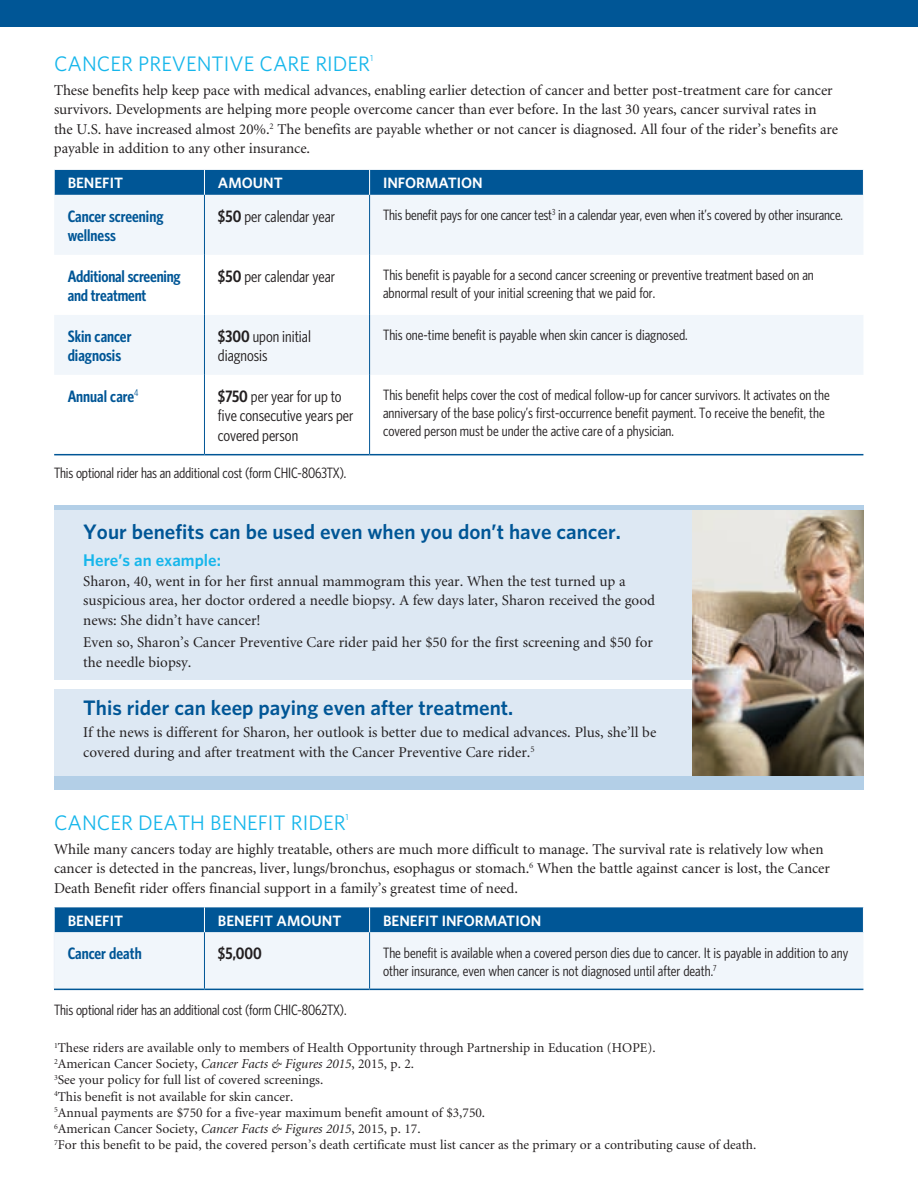
<style>
.page{position:relative;width:918px;height:1188px;background:#fff}
.page>*{position:absolute;margin:0;border:0;box-sizing:border-box;transform-origin:0 0}
.t1{font:600 21px "Whitney";color:#005696}
.t2{font:21px "Whitney";color:#16b6eb}
.t3{font:600 16.95px "Whitney";color:#16b6eb}
.t4{font:16.5px/19.8px "Whitney Condensed";color:#231f20}
.t5{font:600 16.5px/19.8px "Whitney Condensed";color:#005696}
.t6{font:600 16.5px "Whitney Condensed";color:#231f20}
.t7{font:15px/19.5px "Minion";letter-spacing:-.005em;color:#231f20}
.t8{font:15px/18px "Whitney Condensed";color:#231f20}
.t9{font:600 15px "Whitney";color:#fff}
.t10{font:13.5px/16.2px "Minion";color:#231f20}
.t11{font:8.7px "Whitney";color:#16b6eb}
.s1{font-weight:600}
.s2{font-style:italic}
</style>
<div class="page">
<div style="left:54px;top:510px;width:677px;height:170px;background:#dde8f3"></div>
<div style="left:54px;top:689px;width:676px;height:92px;background:#dde8f3"></div>
<img style="left:692px;top:510px;width:172px;height:267px">
<div style="left:0;top:0;width:918px;height:27px;background:#005696"></div>
<div style="left:54px;top:195px;width:809px;height:60px;background:#f1f6fb"></div>
<svg style="left:54px;top:255px;width:809px;height:199px"></svg>
<div style="left:54px;top:170px;width:810px;height:25px;background:#005696"></div>
<hr style="left:54px;top:454px;width:150px;height:1px;background:#005696">
<hr style="left:204px;top:454px;width:166px;height:1px;background:#005696">
<hr style="left:370px;top:454px;width:493px;height:1px;background:#005696">
<hr style="left:204px;top:195px;width:1px;height:60px;background:#005696">
<hr style="left:369px;top:195px;width:1px;height:60px;background:#005696">
<hr style="left:204px;top:255px;width:1px;height:60px;background:#005696">
<hr style="left:369px;top:255px;width:1px;height:60px;background:#005696">
<hr style="left:204px;top:315px;width:1px;height:60px;background:#005696">
<hr style="left:369px;top:315px;width:1px;height:60px;background:#005696">
<hr style="left:204px;top:375px;width:1px;height:79px;background:#005696">
<hr style="left:369px;top:375px;width:1px;height:79px;background:#005696">
<div style="left:54px;top:777px;width:810px;height:13px;background:#b3cfe7"></div>
<hr style="left:54px;top:506px;width:810px;height:4px;background:#b3cfe7">
<div style="left:55px;top:932px;width:808px;height:57px;background:#f1f6fb"></div>
<div style="left:54px;top:907px;width:810px;height:25px;background:#005696"></div>
<hr style="left:54px;top:932px;width:1px;height:57px;background:#ecf2f9">
<hr style="left:54px;top:989px;width:150px;height:1px;background:#005696">
<hr style="left:204px;top:989px;width:166px;height:1px;background:#005696">
<hr style="left:370px;top:989px;width:493px;height:1px;background:#005696">
<hr style="left:204px;top:932px;width:1px;height:57px;background:#005696">
<hr style="left:369px;top:932px;width:1px;height:57px;background:#005696">
<h1 class="t2" style="left:54px;top:51px;width:318px">CANCER PREVENTIVE CARE RIDER</h1>
<p class="t11" style="left:370px;top:53px;width:5px">1</p>
<p class="t7" style="left:54px;top:81px;width:786px">These benefits help keep pace with medical advances, enabling earlier detection of cancer and better post-treatment care for cancer survivors. Developments are helping more people overcome cancer than ever before. In the last 30 years, cancer survival rates in the U.S. have increased almost 20%.<sup>2</sup> The benefits are payable whether or not cancer is diagnosed. All four of the rider’s benefits are payable in addition to any other insurance.</p>
<p class="t9" style="left:68px;top:174px;width:57px">BENEFIT</p>
<p class="t9" style="left:218px;top:174px;width:66px">AMOUNT</p>
<p class="t9" style="left:383px;top:174px;width:101px">INFORMATION</p>
<p class="t5" style="left:68px;top:206px;width:97px">Cancer screening wellness</p>
<p class="t4" style="left:218px;top:206px;width:119px"><span class="s1">$50</span> per calendar year</p>
<p class="t8" style="left:383px;top:206px;width:461px">This benefit pays for one cancer test<sup>3</sup> in a calendar year, even when it’s covered by other insurance.</p>
<p class="t5" style="left:68px;top:266px;width:115px">Additional screening and treatment</p>
<p class="t4" style="left:218px;top:266px;width:119px"><span class="s1">$50</span> per calendar year</p>
<p class="t8" style="left:383px;top:266px;width:432px">This benefit is payable for a second cancer screening or preventive treatment based on an abnormal result of your initial screening that we paid for.</p>
<p class="t5" style="left:68px;top:326px;width:65px">Skin cancer diagnosis</p>
<p class="t4" style="left:218px;top:326px;width:95px"><span class="s1">$300</span> upon initial diagnosis</p>
<p class="t8" style="left:383px;top:326px;width:306px">This one-time benefit is payable when skin cancer is diagnosed.</p>
<p class="t5" style="left:68px;top:386px;width:72px">Annual care<sup>4</sup></p>
<p class="t4" style="left:218px;top:386px;width:137px"><span class="s1">$750</span> per year for up to five consecutive years per covered person</p>
<p class="t8" style="left:383px;top:386px;width:448px">This benefit helps cover the cost of medical follow-up for cancer survivors. It activates on the anniversary of the base policy’s first-occurrence benefit payment. To receive the benefit, the covered person must be under the active care of a physician.</p>
<p class="t8" style="left:54px;top:464px;width:294px">This optional rider has an additional cost (form CHIC-8063TX).</p>
<h1 class="t1" style="left:83px;top:518px;width:539px">Your benefits can be used even when you don’t have cancer.</h1>
<p class="t3" style="left:83px;top:550px;width:139px">Here’s an example:</p>
<p class="t7" style="left:83px;top:572px;width:573px">Sharon, 40, went in for her first annual mammogram this year. When the test turned up a suspicious area, her doctor ordered a needle biopsy. A few days later, Sharon received the good news: She didn’t have cancer!</p>
<p class="t7" style="left:83px;top:633px;width:571px">Even so, Sharon’s Cancer Preventive Care rider paid her $50 for the first screening and $50 for the needle biopsy.</p>
<h1 class="t1" style="left:83px;top:695px;width:432px">This rider can keep paying even after treatment.</h1>
<p class="t7" style="left:83px;top:723px;width:575px">If the news is different for Sharon, her outlook is better due to medical advances. Plus, she’ll be covered during and after treatment with the Cancer Preventive Care rider.<sup>5</sup></p>
<h1 class="t2" style="left:54px;top:810px;width:293px">CANCER DEATH BENEFIT RIDER</h1>
<p class="t11" style="left:346px;top:812px;width:5px">1</p>
<p class="t7" style="left:54px;top:840px;width:778px">While many cancers today are highly treatable, others are much more difficult to manage. The survival rate is relatively low when cancer is detected in the pancreas, liver, lungs/bronchus, esophagus or stomach.<sup>6</sup> When the battle against cancer is lost, the Cancer<br>Death Benefit rider offers financial support in a family’s greatest time of need.</p>
<p class="t9" style="left:68px;top:911px;width:57px">BENEFIT</p>
<p class="t9" style="left:218px;top:911px;width:125px">BENEFIT AMOUNT</p>
<p class="t9" style="left:383px;top:911px;width:160px">BENEFIT INFORMATION</p>
<p class="t5" style="left:68px;top:943px;width:75px">Cancer death</p>
<p class="t6" style="left:218px;top:943px;width:46px">$5,000</p>
<p class="t8" style="left:383px;top:943px;width:467px">The benefit is available when a covered person dies due to cancer. It is payable in addition to any other insurance, even when cancer is not diagnosed until after death.<sup>7</sup></p>
<p class="t8" style="left:54px;top:1000px;width:294px">This optional rider has an additional cost (form CHIC-8062TX).</p>
<p class="t10" style="left:54px;top:1040px;width:704px"><sup>1</sup>These riders are available only to members of Health Opportunity through Partnership in Education (HOPE).<br><sup>2</sup>American Cancer Society, <span class="s2">Cancer Facts &amp; Figures 2015</span>, 2015, p. 2.<br><sup>3</sup>See your policy for full list of covered screenings.<br><sup>4</sup>This benefit is not available for skin cancer.<br><sup>5</sup>Annual payments are $750 for a five-year maximum benefit amount of $3,750.<br><sup>6</sup>American Cancer Society, <span class="s2">Cancer Facts &amp; Figures 2015</span>, 2015, p. 17.<br><sup>7</sup>For this benefit to be paid, the covered person’s death certificate must list cancer as the primary or a contributing cause of death.</p>
</div>
